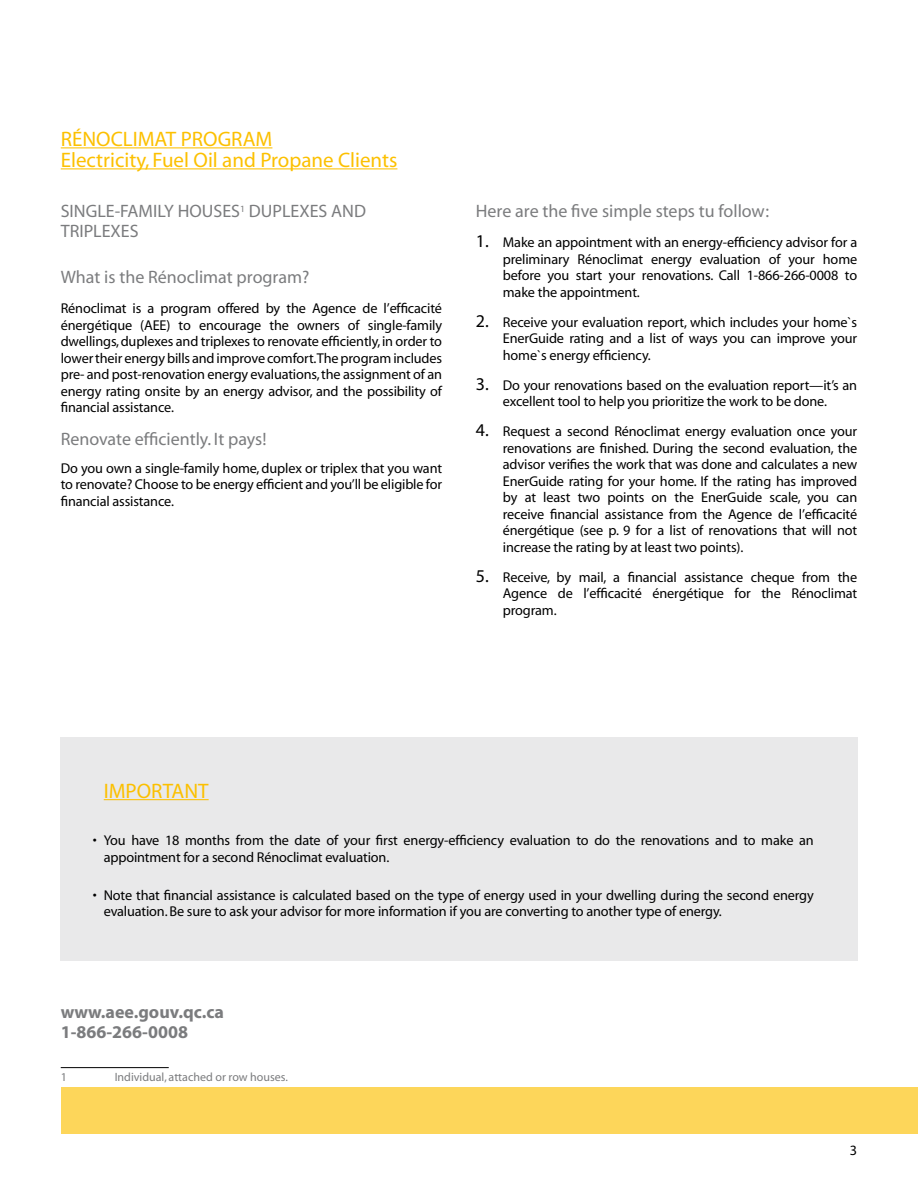
<style>
.page{position:relative;width:918px;height:1188px;background:#fff}
.page>*{position:absolute;margin:0;border:0;box-sizing:border-box;transform-origin:0 0}
.t1{font:21px/21px "Myriad";color:#fcc000}
.t2{font:18px "Myriad";color:#7b7c7e}
.t3{font:700 18px/19.5px "Myriad";color:#7b7c7e}
.t4{font:14.25px/16.5px "Myriad";letter-spacing:-.01em;color:#000;text-align:justify}
.t5{font:12px "Myriad";color:#7b7c7e}
.s1{font-size:18px}
</style>
<div class="page">
<div style="left:61px;top:1087px;width:857px;height:47px;background:#fdd65a"></div>
<hr style="left:61px;top:147px;width:211px;height:1px;background:#fcc000">
<hr style="left:61px;top:168px;width:336px;height:1px;background:#fcc000">
<hr style="left:61px;top:1067px;width:108px;height:1px;background:#000">
<div style="left:61px;top:737px;width:797px;height:224px;background:#e9e9ea"></div>
<hr style="left:104px;top:799px;width:105px;height:1px;background:#fcc000">
<h1 class="t1" style="left:61px;top:129px;width:338px">Rénoclimat Program<br>Electricity, Fuel Oil and Propane Clients</h1>
<p class="t2" style="left:61px;top:202px;width:10px">SINGLE</p>
<p class="t2" style="left:115px;top:202px;width:16px">-FAMILY</p>
<p class="t2" style="left:178px;top:202px;width:12px">HOUSES</p>
<p class="t2" style="left:240px;top:202px;width:20px"><sup>1</sup> DUPLE</p>
<p class="t2" style="left:299px;top:202px;width:45px">XES AND</p>
<p class="t2" style="left:61px;top:222px;width:10px">TRIPLE</p>
<p class="t2" style="left:111px;top:222px;width:20px">XES</p>
<p class="t2" style="left:61px;top:268px;width:250px">What is the Rénoclimat program?</p>
<p class="t4" style="left:61px;top:301px;width:383px">Rénoclimat is a program offered by the Agence de l’efficacité énergétique (AEE) to encourage the owners of single-family dwellings, duplexes and triplexes to renovate efficiently, in order to lower their energy bills and improve comfort.The program includes pre- and post-renovation energy evaluations, the assignment of an energy rating onsite by an energy advisor, and the possibility of financial assistance.</p>
<p class="t2" style="left:61px;top:430px;width:207px">Renovate efficiently. I t pays!</p>
<p class="t4" style="left:61px;top:460px;width:383px">Do you own a single-family home, duplex or triplex that you want to renovate? Choose to be energy efficient and you’ll be eligible for financial assistance.</p>
<p class="t2" style="left:476px;top:203px;width:295px">Here are the five simple steps tu follow:</p>
<p class="t4" style="left:503px;top:235px;width:356px;text-indent:-27px"><span class="s1">1.</span> Make an appointment with an energy-efficiency advisor for a preliminary Rénoclimat energy evaluation of your home before you start your renovations. Call 1-866-266-0008 to make the appointment.</p>
<p class="t4" style="left:503px;top:315px;width:356px;text-indent:-27px"><span class="s1">2.</span> Receive your evaluation report, which includes your home`s EnerGuide rating and a list of ways you can improve your home`s energy efficiency.</p>
<p class="t4" style="left:476px;top:378px;width:383px;text-align:center"><span class="s1">3.</span> Do your renovations based on the evaluation report—it’s an excellent tool to help you prioritize the work to be done.</p>
<p class="t4" style="left:503px;top:424px;width:356px;text-indent:-27px"><span class="s1">4.</span> Request a second Rénoclimat energy evaluation once your renovations are finished. During the second evaluation, the advisor verifies the work that was done and calculates a new EnerGuide rating for your home. If the rating has improved by at least two points on the EnerGuide scale, you can receive financial assistance from the Agence de l’efficacité énergétique (see p. 9 for a list of renovations that will not increase the rating by at least two points).</p>
<p class="t4" style="left:503px;top:570px;width:356px;text-indent:-27px"><span class="s1">5.</span> Receive, by mail, a financial assistance cheque from the Agence de l’efficacité énergétique for the Rénoclimat program.</p>
<h1 class="t1" style="left:104px;top:781px;width:13px">IMPORTANT</h1>
<p class="t4" style="left:104px;top:833px;width:712px;text-indent:-11px">• You have 18 months from the date of your first energy-efficiency evaluation to do the renovations and to make an appointment for a second Rénoclimat evaluation.</p>
<p class="t4" style="left:104px;top:887px;width:712px;text-indent:-11px">• Note that financial assistance is calculated based on the type of energy used in your dwelling during the second energy evaluation. Be sure to ask your advisor for more information if you are converting to another type of energy.</p>
<p class="t3" style="left:61px;top:1003px;width:165px">www.aee.gouv.qc.ca<br>1-866-266-0008</p>
<p class="t5" style="left:61px;top:1071px;width:34px">1 I</p>
<p class="t5" style="left:118px;top:1071px;width:172px">ndividual, attached or row houses.</p>
<p class="t4" style="left:850px;top:1143px;width:9px">3</p>
</div>
